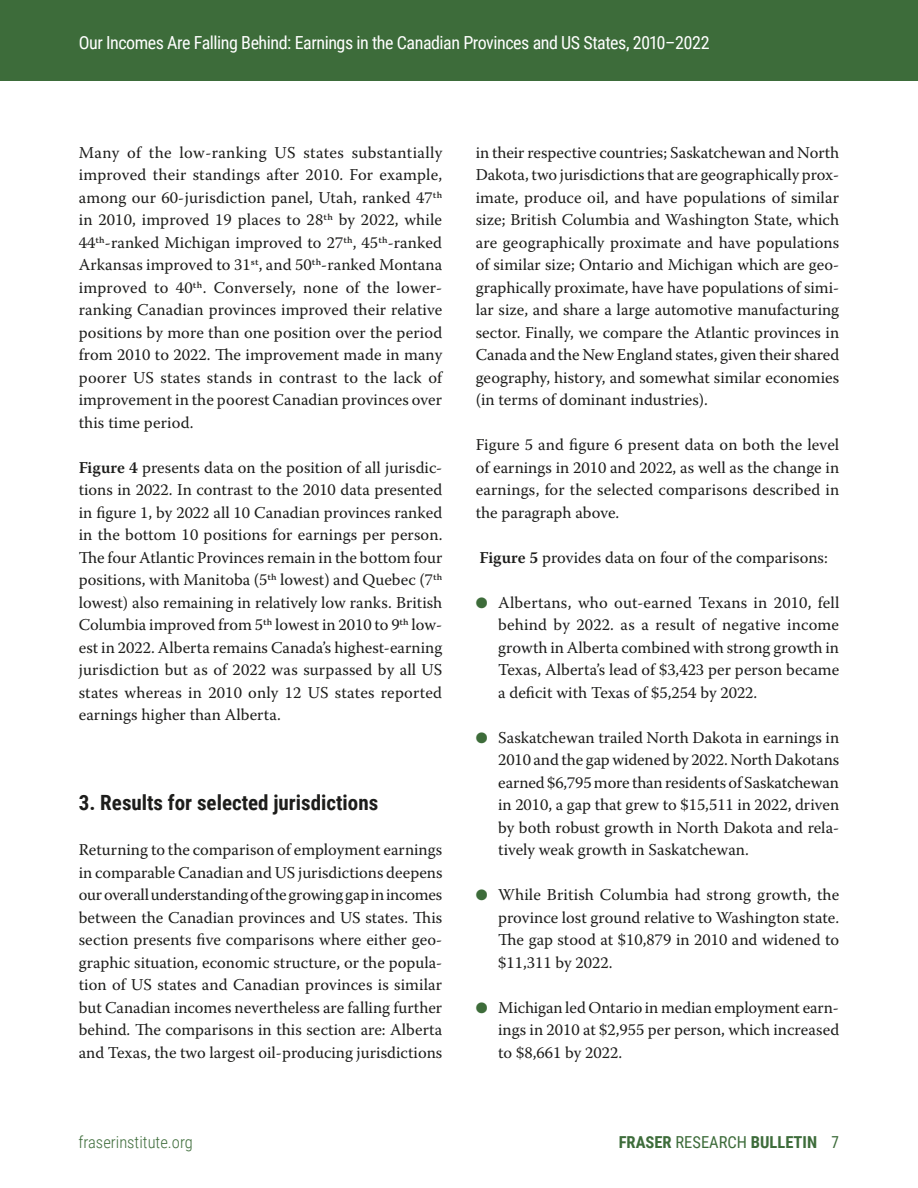
<style>
.page{position:relative;width:918px;height:1188px;background:#fff}
.page>*{position:absolute;margin:0;border:0;box-sizing:border-box;transform-origin:0 0}
.t1{font:700 21px "Roboto Condensed";color:#1d1d1b}
.t2{font:18px "Roboto Condensed";letter-spacing:-.025em;color:#fff}
.t3{font:16.5px/22.5px "Warnock Pro";color:#1d1d1b;text-align:justify}
.t4{font:700 16.5px "Roboto Condensed";color:#3d6c3a}
.t5{font:300 16.5px "Roboto Condensed";color:#3d6c3a}
.s1{font-weight:600}
.s2{color:#3d6c3a}
.s3{font-weight:400}
</style>
<div class="page">
<div style="left:0;top:0;width:918px;height:81px;background:#3d6c3a"></div>
<p class="t2" style="left:79px;top:30px;width:632px">Our Incomes Are Falling Behind: Earnings in the Canadian Provinces and US States, 2010–2022</p>
<p class="t3" style="left:79px;top:141px;width:365px">Many of the low-ranking US states substantially improved their standings after 2010. For example, among our 60-jurisdiction panel, Utah, ranked 47th in 2010, improved 19 places to 28th by 2022, while 44th-ranked Michigan improved to 27th, 45th-ranked Arkansas improved to 31st, and 50th-ranked Montana improved to 40th. Conversely, none of the lower&shy;ranking Canadian provinces improved their relative positions by more than one position over the period from 2010 to 2022. The improvement made in many poorer US states stands in contrast to the lack of improvement in the poorest Canadian provinces over this time period.</p>
<p class="t3" style="left:79px;top:456px;width:365px"><span class="s1">Figure 4</span> presents data on the position of all jurisdic&shy;tions in 2022. In contrast to the 2010 data presented in figure 1, by 2022 all 10 Canadian provinces ranked in the bottom 10 positions for earnings per person.<br>The four Atlantic Provinces remain in the bottom four positions, with Manitoba (5th lowest) and Quebec (7th lowest) also remaining in relatively low ranks. British Columbia improved from 5th lowest in 2010 to 9th low&shy;est in 2022. Alberta remains Canada’s highest-earning jurisdiction but as of 2022 was surpassed by all US states whereas in 2010 only 12 US states reported earnings higher than Alberta.</p>
<p class="t1" style="left:79px;top:788px;width:301px">3. Results for selected jurisdictions</p>
<p class="t3" style="left:79px;top:838px;width:365px">Returning to the comparison of employment earnings in comparable Canadian and US jurisdictions deepens our overall understanding of the growing gap in incomes between the Canadian provinces and US states. This section presents five comparisons where either geo&shy;graphic situation, economic structure, or the popula&shy;tion of US states and Canadian provinces is similar but Canadian incomes nevertheless are falling further behind. The comparisons in this section are: Alberta and Texas, the two largest oil-producing jurisdictions</p>
<p class="t3" style="left:476px;top:141px;width:365px">in their respective countries; Saskatchewan and North Dakota, two jurisdictions that are geographically prox&shy;imate, produce oil, and have populations of similar size; British Columbia and Washington State, which are geographically proximate and have populations of similar size; Ontario and Michigan which are geo&shy;graphically proximate, have have populations of simi&shy;lar size, and share a large automotive manufacturing sector. Finally, we compare the Atlantic provinces in Canada and the New England states, given their shared geography, history, and somewhat similar economies (in terms of dominant industries).</p>
<p class="t3" style="left:476px;top:433px;width:365px">Figure 5 and figure 6 present data on both the level of earnings in 2010 and 2022, as well as the change in earnings, for the selected comparisons described in the paragraph above.</p>
<p class="t3" style="left:480px;top:546px;width:350px"><span class="s1">Figure 5</span> provides data on four of the comparisons:</p>
<p class="t3" style="left:498px;top:591px;width:343px;text-indent:-22px"><span class="s2">●</span> Albertans, who out-earned Texans in 2010, fell behind by 2022. as a result of negative income growth in Alberta combined with strong growth in Texas, Alberta’s lead of $3,423 per person became a deficit with Texas of $5,254 by 2022.</p>
<p class="t3" style="left:498px;top:726px;width:343px;text-indent:-22px"><span class="s2">●</span> Saskatchewan trailed North Dakota in earnings in 2010 and the gap widened by 2022. North Dakotans earned $6,795 more than residents of Saskatchewan in 2010, a gap that grew to $15,511 in 2022, driven by both robust growth in North Dakota and rela&shy;tively weak growth in Saskatchewan.</p>
<p class="t3" style="left:498px;top:883px;width:343px;text-indent:-22px"><span class="s2">●</span> While British Columbia had strong growth, the province lost ground relative to Washington state.<br>The gap stood at $10,879 in 2010 and widened to $11,311 by 2022.</p>
<p class="t3" style="left:498px;top:996px;width:343px;text-indent:-22px"><span class="s2">●</span> Michigan led Ontario in median employment earn&shy;ings in 2010 at $2,955 per person, which increased to $8,661 by 2022.</p>
<p class="t5" style="left:79px;top:1130px;width:116px">fraserinstitute.org</p>
<p class="t4" style="left:619px;top:1130px;width:222px">FRASER <span class="s3">RESEARCH</span> BULLETIN <span class="s3">7</span></p>
</div>
